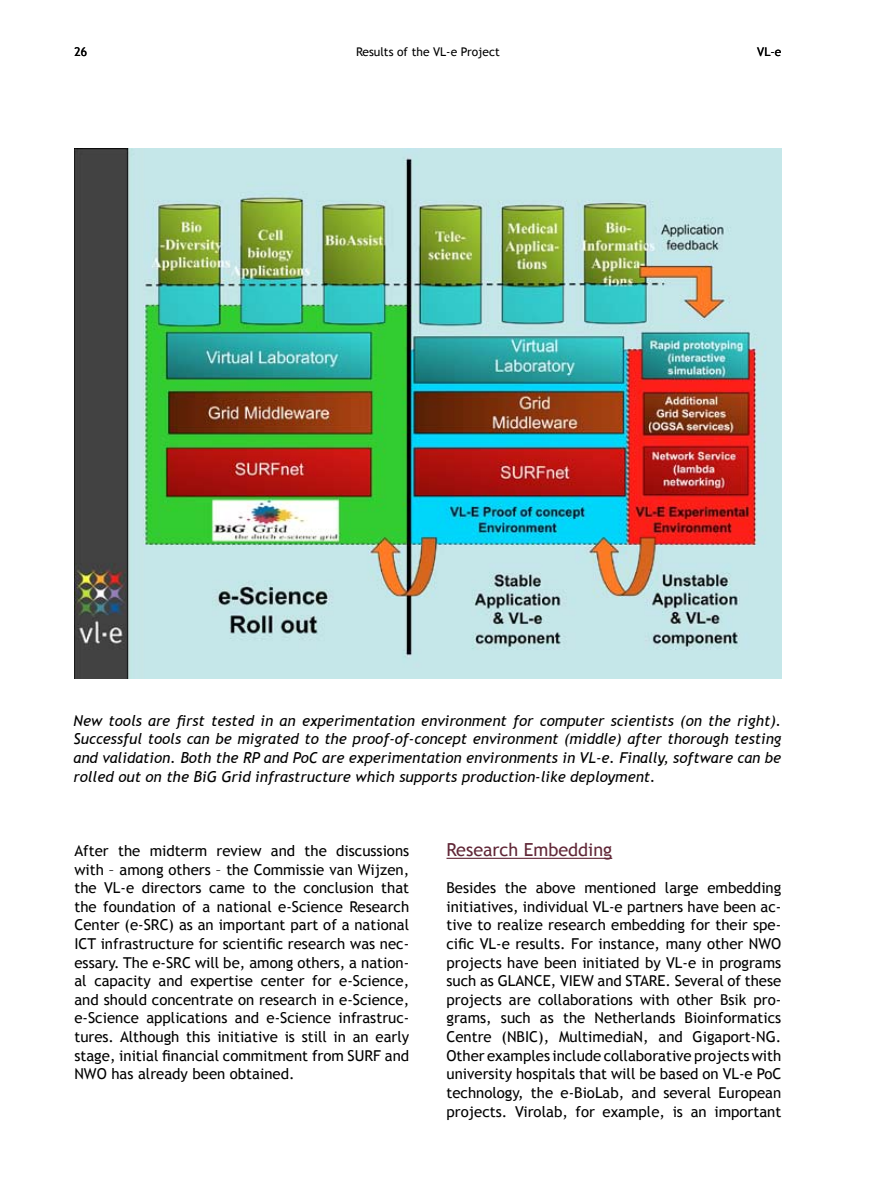
<style>
.page{position:relative;width:893px;height:1191px;background:#fff}
.page>*{position:absolute;margin:0;border:0;box-sizing:border-box;transform-origin:0 0}
.t1{font:18px "Trebuchet MS";color:#602636}
.t2{font:15px/18.6px "Trebuchet MS";color:#000;text-align:justify}
.t3{font:italic 15px/18.6px "Trebuchet MS";color:#000;text-align:justify}
.t4{font:12px "Trebuchet MS";color:#000}
</style>
<div class="page">
<img style="left:74px;top:149px;width:707px;height:530px">
<hr style="left:446px;top:857px;width:166px;height:2px;background:#602636">
<p class="t4" style="left:74px;top:44px;width:14px">26</p>
<p class="t4" style="left:356px;top:44px;width:145px">Results of the VL-e Project</p>
<p class="t4" style="left:757px;top:44px;width:26px">VL-e</p>
<p class="t3" style="left:74px;top:711px;width:709px">New tools are first tested in an experimentation environment for computer scientists (on the right).<br>Successful tools can be migrated to the proof-of-concept environment (middle) after thorough testing and validation. Both the RP and PoC are experimentation environments in VL-e. Finally, software can be rolled out on the BiG Grid infrastructure which supports production-like deployment.</p>
<p class="t2" style="left:74px;top:841px;width:336px">After the midterm review and the discussions with – among others – the Commissie van Wijzen, the VL-e directors came to the conclusion that the foundation of a national e-Science Research Center (e-SRC) as an important part of a national ICT infrastructure for scientific research was nec&shy;essary. The e-SRC will be, among others, a nation&shy;al capacity and expertise center for e-Science, and should concentrate on research in e-Science, e-Science applications and e-Science infrastruc&shy;tures. Although this initiative is still in an early stage, initial financial commitment from SURF and NWO has already been obtained.</p>
<p class="t1" style="left:446px;top:839px;width:167px">Research Embedding</p>
<p class="t2" style="left:446px;top:879px;width:336px">Besides the above mentioned large embedding initiatives, individual VL-e partners have been ac&shy;tive to realize research embedding for their spe&shy;cific VL-e results. For instance, many other NWO projects have been initiated by VL-e in programs such as GLANCE, VIEW and STARE. Several of these projects are collaborations with other Bsik pro&shy;grams, such as the Netherlands Bioinformatics Centre (NBIC), MultimediaN, and Gigaport-NG.<br>Other examples include collaborative projects with university hospitals that will be based on VL-e PoC technology, the e-BioLab, and several European projects. Virolab, for example, is an important</p>
</div>
